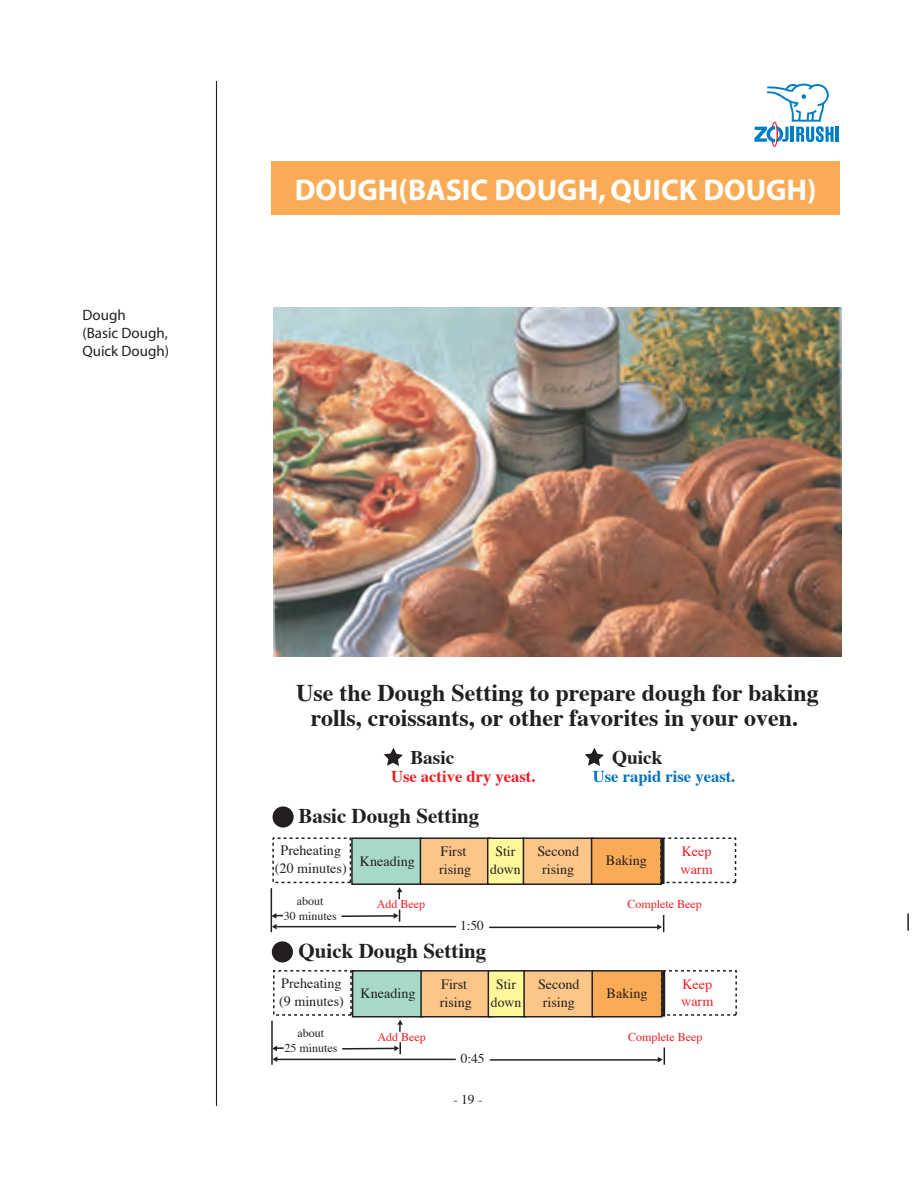
<style>
.page{position:relative;width:918px;height:1188px;background:#fff}
.page>*{position:absolute;margin:0;border:0;box-sizing:border-box;transform-origin:0 0}
.t1{font:700 30px "Myriad";color:#fff}
.t2{font:700 24px/25.5px "Times";color:#231f20;text-align:center}
.t3{font:700 21px "Times";color:#231f20}
.t4{font:700 19.35px "Times";color:#231f20}
.t5{font:700 16.5px "Times";color:#ee1d23}
.t6{font:700 16.5px "Times";color:#0072bc}
.t7{font:15px/18px "Myriad";color:#231f20}
.t8{font:14.1px/17.7px "Times";color:#231f20}
.t9{font:14.1px/17.7px "Times";color:#231f20;text-align:center;scale:.96 1}
.t10{font:14.1px/17.7px "Times";color:#ee1d23}
.t11{font:13.5px "Times";color:#231f20}
.t12{font:12px "Times";color:#ee1d23}
.t13{font:12px/15px "Times";color:#231f20;text-align:center}
</style>
<div class="page">
<hr style="left:216px;top:81px;width:1px;height:1025px;background:#231f20">
<hr style="left:836px;top:127px;width:3px;height:15px;background:#007ec5">
<svg style="left:754px;top:83px;width:80px;height:59px"></svg>
<div style="left:271px;top:161px;width:569px;height:54px;background:#faab55"></div>
<div style="left:273px;top:806px;width:21px;height:22px;background:#231f20;border-radius:50%"></div>
<div style="left:272px;top:941px;width:21px;height:21px;background:#231f20;border-radius:50%"></div>
<svg style="left:907px;top:914px;width:2px;height:17px"></svg>
<div style="left:352px;top:970px;width:71px;height:48px;background:#a6d9ca;border:2px solid #231f20"></div>
<div style="left:420px;top:970px;width:71px;height:48px;background:#fdc689;border:2px solid #231f20"></div>
<div style="left:488px;top:970px;width:38px;height:48px;background:#fff79a;border:2px solid #231f20"></div>
<div style="left:523px;top:970px;width:71px;height:48px;background:#fdc689;border:2px solid #231f20"></div>
<div style="left:591px;top:970px;width:72px;height:48px;background:#faab55;border:2px solid #231f20"></div>
<div style="left:661px;top:970px;width:76px;height:46px;border:2px dashed #231f20"></div>
<div style="left:273px;top:970px;width:79px;height:46px;border:2px dashed #231f20"></div>
<hr style="left:662px;top:971px;width:3px;height:46px;background:#231f20">
<hr style="left:271px;top:1021px;width:2px;height:44px;background:#231f20">
<hr style="left:342px;top:1048px;width:52px;height:2px;background:#231f20">
<svg style="left:394px;top:1042px;width:7px;height:12px"></svg>
<hr style="left:277px;top:1059px;width:179px;height:1px;background:#231f20">
<hr style="left:490px;top:1059px;width:168px;height:2px;background:#231f20">
<svg style="left:658px;top:1047px;width:7px;height:18px"></svg>
<svg style="left:397px;top:1020px;width:6px;height:12px"></svg>
<svg style="left:272px;top:1046px;width:12px;height:16px"></svg>
<svg style="left:384px;top:747px;width:19px;height:19px"></svg>
<svg style="left:585px;top:747px;width:19px;height:19px"></svg>
<img style="left:273px;top:308px;width:569px;height:348px">
<div style="left:351px;top:838px;width:71px;height:47px;background:#a6d9ca;border:2px solid #231f20"></div>
<div style="left:420px;top:838px;width:71px;height:47px;background:#fdc689;border:2px solid #231f20"></div>
<div style="left:487px;top:838px;width:38px;height:47px;background:#fff79a;border:2px solid #231f20"></div>
<div style="left:523px;top:838px;width:71px;height:47px;background:#fdc689;border:2px solid #231f20"></div>
<div style="left:591px;top:838px;width:71px;height:47px;background:#faab55;border:2px solid #231f20"></div>
<div style="left:660px;top:838px;width:76px;height:45px;border:2px dashed #231f20"></div>
<hr style="left:662px;top:838px;width:3px;height:46px;background:#231f20">
<hr style="left:271px;top:888px;width:1px;height:44px;background:#231f20">
<hr style="left:341px;top:915px;width:53px;height:2px;background:#231f20">
<svg style="left:394px;top:910px;width:6px;height:12px"></svg>
<hr style="left:489px;top:927px;width:168px;height:1px;background:#231f20">
<svg style="left:657px;top:915px;width:7px;height:17px"></svg>
<svg style="left:397px;top:887px;width:5px;height:12px"></svg>
<svg style="left:272px;top:913px;width:11px;height:16px"></svg>
<hr style="left:277px;top:926px;width:179px;height:1px;background:#231f20">
<p class="t7" style="left:82px;top:306px;width:88px">Dough<br>(Basic Dough,<br>Quick Dough)</p>
<h1 class="t1" style="left:295px;top:175px;width:524px">DOUGH(BASIC DOUGH, QUICK DOUGH)</h1>
<h2 class="t2" style="left:296px;top:681px;width:524px">Use the Dough Setting to prepare dough for baking rolls, croissants, or other favorites in your oven.</h2>
<h3 class="t4" style="left:410px;top:745px;width:46px">Basic</h3>
<p class="t5" style="left:391px;top:766px;width:146px">Use active dry yeast.</p>
<h3 class="t3" style="left:299px;top:802px;width:182px">Basic Dough Setting</h3>
<h3 class="t4" style="left:612px;top:745px;width:52px">Quick</h3>
<p class="t6" style="left:593px;top:766px;width:144px">Use rapid rise yeast.</p>
<p class="t8" style="left:275px;top:843px;width:73px;text-align:center">Preheating (20 minutes)</p>
<p class="t13" style="left:284px;top:894px;width:55px">about<br>30 minutes</p>
<p class="t12" style="left:377px;top:897px;width:50px">Add Beep</p>
<p class="t12" style="left:628px;top:897px;width:76px">Complete Beep</p>
<p class="t11" style="left:460px;top:917px;width:26px">1:50</p>
<p class="t8" style="left:360px;top:853px;width:56px">Kneading</p>
<p class="t8" style="left:439px;top:844px;width:34px">First rising</p>
<p class="t9" style="left:490px;top:844px;width:33px">Stir down</p>
<p class="t8" style="left:537px;top:844px;width:43px;text-align:center">Second rising</p>
<p class="t8" style="left:606px;top:852px;width:42px">Baking</p>
<p class="t10" style="left:681px;top:843px;width:34px">Keep warm</p>
<h3 class="t3" style="left:299px;top:937px;width:189px">Quick Dough Setting</h3>
<p class="t8" style="left:279px;top:975px;width:66px">Preheating (9 minutes)</p>
<p class="t13" style="left:284px;top:1026px;width:55px">about<br>25 minutes</p>
<p class="t12" style="left:377px;top:1029px;width:50px">Add Beep</p>
<p class="t12" style="left:628px;top:1029px;width:76px">Complete Beep</p>
<p class="t11" style="left:461px;top:1050px;width:26px">0:45</p>
<p class="t8" style="left:361px;top:985px;width:56px">Kneading</p>
<p class="t8" style="left:440px;top:976px;width:34px">First rising</p>
<p class="t9" style="left:491px;top:976px;width:33px">Stir down</p>
<p class="t8" style="left:538px;top:976px;width:43px;text-align:center">Second rising</p>
<p class="t8" style="left:607px;top:985px;width:42px">Baking</p>
<p class="t10" style="left:681px;top:976px;width:34px">Keep warm</p>
<p class="t11" style="left:453px;top:1091px;width:31px">- 19 -</p>
</div>
